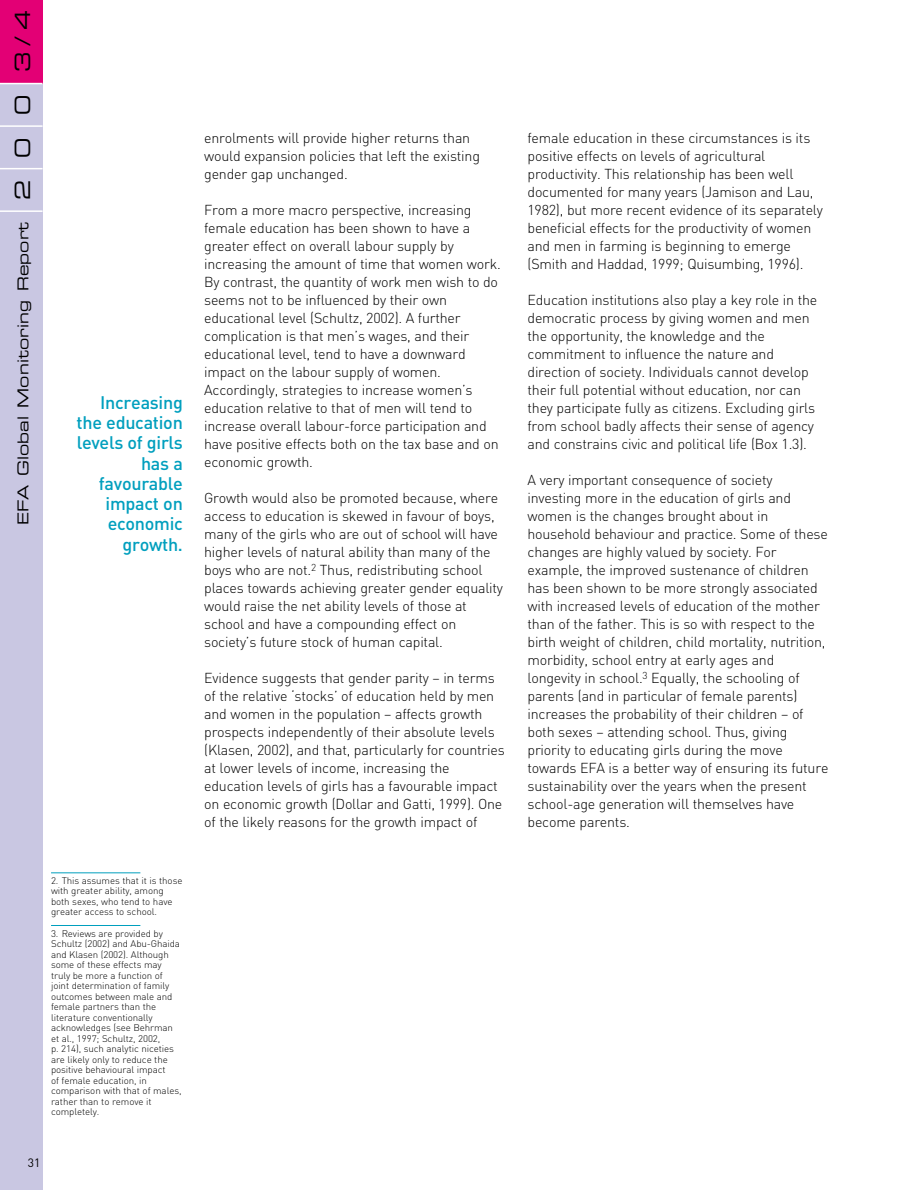
<style>
.page{position:relative;width:914px;height:1190px;background:#fff}
.page>*{position:absolute;margin:0;border:0;box-sizing:border-box;transform-origin:0 0}
.t1{font:21px "Eurostile Extended Two";color:#000}
.t2{font:500 18px/20.2px "DIN";letter-spacing:-.015em;color:#009fbe;text-align:right}
.t3{font:15px "Eurostile Extended Two";letter-spacing:.01em;color:#000}
.t4{font:300 14.25px/18px "DIN";letter-spacing:-.015em;color:#000}
.t5{font:12px "DIN";color:#000}
.t6{font:300 9.45px/10.5px "DIN";letter-spacing:-.01em;color:#000}
</style>
<div class="page">
<div style="left:0;top:84px;width:43px;height:1105px;background:#c9c7e2"></div>
<div style="left:0;top:0;width:43px;height:84px;background:#e30075"></div>
<hr style="left:0;top:210px;width:43px;height:2px;background:#fff">
<hr style="left:0;top:168px;width:43px;height:1px;background:#fff">
<hr style="left:0;top:125px;width:43px;height:2px;background:#fff">
<hr style="left:0;top:83px;width:43px;height:1px;background:#fff">
<hr style="left:51px;top:872px;width:89px;height:1px;background:#009fbe">
<hr style="left:51px;top:925px;width:89px;height:1px;background:#009fbe">
<h1 class="t1" style="left:15px;top:72px;width:64px;rotate:-90deg">3 / 4</h1>
<h1 class="t1" style="left:15px;top:115px;width:22px;rotate:-90deg">0</h1>
<h1 class="t1" style="left:15px;top:157px;width:22px;rotate:-90deg">0</h1>
<h1 class="t1" style="left:15px;top:200px;width:22px;rotate:-90deg">2</h1>
<p class="t3" style="left:17px;top:525px;width:304px;rotate:-90deg">EFA Global Monitoring Report</p>
<p class="t2" style="left:77px;top:394px;width:108px">Increasing the education levels of girls has a favourable impact on economic growth.</p>
<p class="t6" style="left:51px;top:876px;width:133px">2. This assumes that it is those with greater ability, among both sexes, who tend to have greater access to school.</p>
<p class="t6" style="left:51px;top:929px;width:132px">3. Reviews are provided by<br>Schultz (2002) and Abu-Ghaida and Klasen (2002). Although some of these effects may truly be more a function of joint determination of family outcomes between male and female partners than the literature conventionally acknowledges (see Behrman et al., 1997; Schultz, 2002,<br>p. 214), such analytic niceties are likely only to reduce the positive behavioural impact<br>of female education, in comparison with that of males, rather than to remove it completely.</p>
<p class="t5" style="left:28px;top:1158px;width:14px">31</p>
<p class="t4" style="left:204px;top:130px;width:277px">enrolments will provide higher returns than would expansion policies that left the existing gender gap unchanged.</p>
<p class="t4" style="left:204px;top:202px;width:298px">From a more macro perspective, increasing female education has been shown to have a greater effect on overall labour supply by increasing the amount of time that women work.<br>By contrast, the quantity of work men wish to do seems not to be influenced by their own educational level (Schultz, 2002). A further complication is that men’s wages, and their educational level, tend to have a downward impact on the labour supply of women.<br>Accordingly, strategies to increase women’s education relative to that of men will tend to increase overall labour-force participation and have positive effects both on the tax base and on economic growth.</p>
<p class="t4" style="left:204px;top:490px;width:300px">Growth would also be promoted because, where access to education is skewed in favour of boys, many of the girls who are out of school will have higher levels of natural ability than many of the boys who are not.<sup>2</sup> Thus, redistributing school places towards achieving greater gender equality would raise the net ability levels of those at school and have a compounding effect on society’s future stock of human capital.</p>
<p class="t4" style="left:204px;top:670px;width:302px">Evidence suggests that gender parity – in terms of the relative ‘stocks’ of education held by men and women in the population – affects growth prospects independently of their absolute levels (Klasen, 2002), and that, particularly for countries at lower levels of income, increasing the education levels of girls has a favourable impact on economic growth (Dollar and Gatti, 1999). One of the likely reasons for the growth impact of</p>
<p class="t4" style="left:527px;top:130px;width:297px">female education in these circumstances is its positive effects on levels of agricultural productivity. This relationship has been well documented for many years (Jamison and Lau, 1982), but more recent evidence of its separately beneficial effects for the productivity of women and men in farming is beginning to emerge (Smith and Haddad, 1999; Quisumbing, 1996).</p>
<p class="t4" style="left:527px;top:292px;width:291px">Education institutions also play a key role in the democratic process by giving women and men the opportunity, the knowledge and the commitment to influence the nature and direction of society. Individuals cannot develop their full potential without education, nor can they participate fully as citizens. Excluding girls from school badly affects their sense of agency and constrains civic and political life (Box 1.3).</p>
<p class="t4" style="left:527px;top:472px;width:302px">A very important consequence of society investing more in the education of girls and women is the changes brought about in household behaviour and practice. Some of these changes are highly valued by society. For example, the improved sustenance of children has been shown to be more strongly associated with increased levels of education of the mother than of the father. This is so with respect to the birth weight of children, child mortality, nutrition, morbidity, school entry at early ages and longevity in school.<sup>3</sup> Equally, the schooling of parents (and in particular of female parents) increases the probability of their children – of both sexes – attending school. Thus, giving priority to educating girls during the move towards EFA is a better way of ensuring its future sustainability over the years when the present school-age generation will themselves have become parents.</p>
</div>
